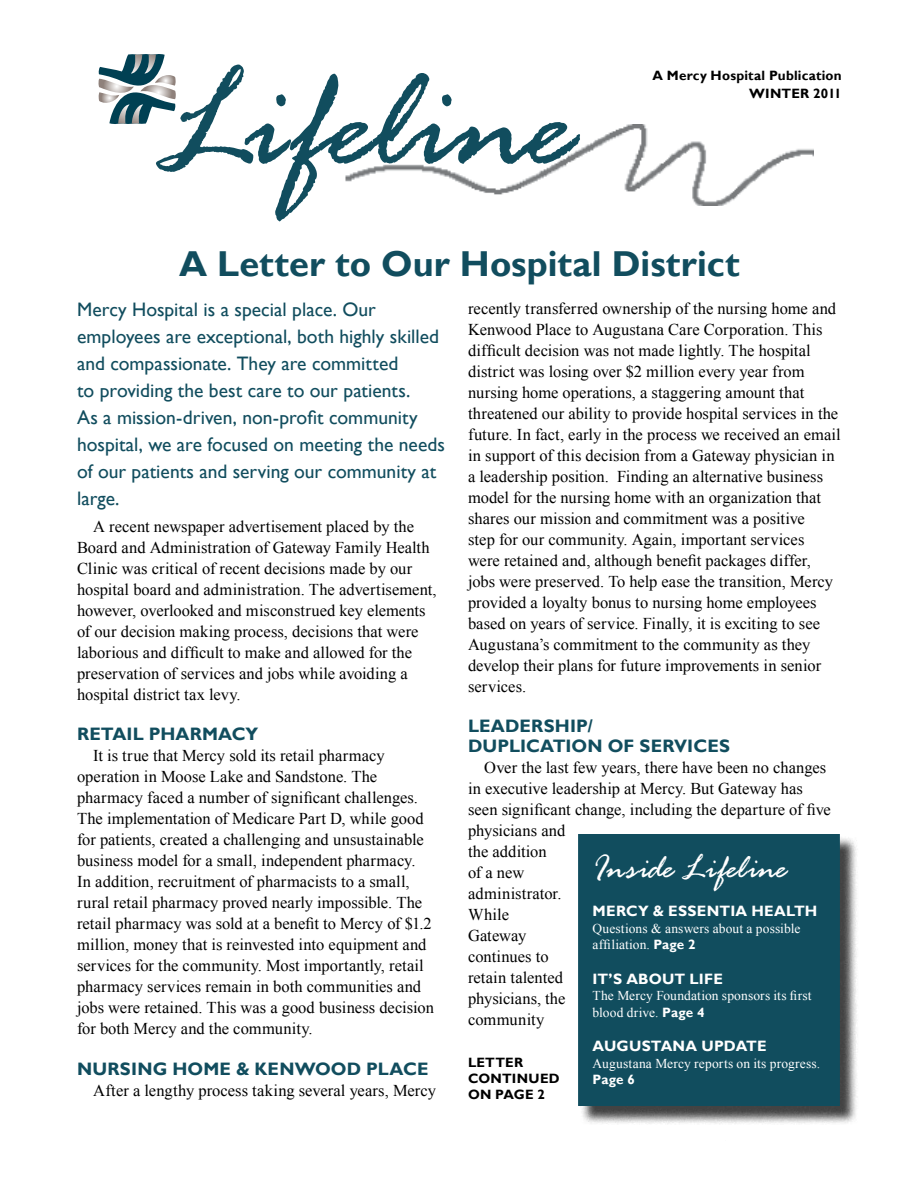
<style>
.page{position:relative;width:918px;height:1188px;background:#fff}
.page>*{position:absolute;margin:0;border:0;box-sizing:border-box;transform-origin:0 0}
.t1{font:italic 150px "Rage";letter-spacing:-.01em;color:#114d5e}
.t2{font:700 36px "Gill Sans";color:#114d5e}
.t3{font:italic 36px "Rage";letter-spacing:.005em;color:#fff}
.t4{font:19.5px/27px "Gill Sans";color:#114d5e}
.t5{font:700 18px/19.5px "Gill Sans";letter-spacing:.01em;color:#114d5e}
.t6{font:16.5px/21px "Times New Roman";color:#000}
.t7{font:700 15px "Gill Sans";letter-spacing:.015em;color:#fff}
.t8{font:13.5px/16.5px "Times New Roman";letter-spacing:.01em;color:#fff}
.t9{font:700 13.5px/16.2px "Gill Sans";letter-spacing:.02em;color:#000}
.t10{font:700 13.5px "Gill Sans";color:#fff}
.s1{font-family:"Gill Sans";font-weight:700}
</style>
<div class="page">
<img style="left:345px;top:124px;width:468px;height:81px">
<div style="left:581px;top:836px;width:278px;height:289px;background:#000;opacity:.75"></div>
<div style="left:578px;top:834px;width:262px;height:272px;background:#114d5e"></div>
<svg style="left:98px;top:54px;width:78px;height:70px"></svg>
<h1 class="t1" style="left:159px;top:43px;width:416px">Lifeline</h1>
<p class="t9" style="left:653px;top:67px;width:191px;line-height:18px;text-align:right">A MERCY HOSPITAL PUBLICATION<br>WINTER 2011</p>
<h2 class="t2" style="left:179px;top:242px;width:562px">A LETTER TO OUR HOSPITAL DISTRICT</h2>
<p class="t4" style="left:77px;top:296px;width:369px">Mercy Hospital is a special place. Our employees are exceptional, both highly skilled and compassionate. They are committed<br>to providing the best care to our patients.<br>As a mission-driven, non-profit community hospital, we are focused on meeting the needs of our patients and serving our community at large.</p>
<p class="t6" style="left:77px;top:516px;width:361px;text-indent:16px">A recent newspaper advertisement placed by the Board and Administration of Gateway Family Health Clinic was critical of recent decisions made by our hospital board and administration. The advertisement, however, overlooked and misconstrued key elements of our decision making process, decisions that were laborious and difficult to make and allowed for the preservation of services and jobs while avoiding a hospital district tax levy.</p>
<p class="t5" style="left:77px;top:725px;width:169px">RETAIL PHARMACY</p>
<p class="t6" style="left:77px;top:745px;width:358px;text-indent:16px">It is true that Mercy sold its retail pharmacy operation in Moose Lake and Sandstone. The pharmacy faced a number of significant challenges.<br>The implementation of Medicare Part D, while good for patients, created a challenging and unsustainable business model for a small, independent pharmacy.<br>In addition, recruitment of pharmacists to a small, rural retail pharmacy proved nearly impossible. The retail pharmacy was sold at a benefit to Mercy of $1.2 million, money that is reinvested into equipment and services for the community. Most importantly, retail pharmacy services remain in both communities and jobs were retained. This was a good business decision for both Mercy and the community.</p>
<p class="t5" style="left:77px;top:1059px;width:254px">NURSING HOME &amp; KENWOOD</p>
<p class="t5" style="left:366px;top:1059px;width:64px">PLACE</p>
<p class="t6" style="left:93px;top:1080px;width:344px">After a lengthy process taking several years, Mercy</p>
<p class="t6" style="left:468px;top:298px;width:374px">recently transferred ownership of the nursing home and Kenwood Place to Augustana Care Corporation. This difficult decision was not made lightly. The hospital district was losing over $2 million every year from nursing home operations, a staggering amount that threatened our ability to provide hospital services in the future. In fact, early in the process we received an email in support of this decision from a Gateway physician in a leadership position. Finding an alternative business model for the nursing home with an organization that shares our mission and commitment was a positive<br>step for our community. Again, important services<br>were retained and, although benefit packages differ, jobs were preserved. To help ease the transition, Mercy provided a loyalty bonus to nursing home employees based on years of service. Finally, it is exciting to see Augustana’s commitment to the community as they develop their plans for future improvements in senior services.</p>
<p class="t5" style="left:468px;top:717px;width:262px">LEADERSHIP/<br>DU PLICATION OF SERVICES</p>
<p class="t6" style="left:468px;top:757px;width:364px;text-indent:16px">Over the last few years, there have been no changes in executive leadership at Mercy. But Gateway has seen significant change, including the departure of five physicians and<br>the addition<br>of a new<br>administrator.<br>While<br>Gateway<br>continues to<br>retain talented<br>physicians, the<br>community</p>
<h2 class="t3" style="left:593px;top:848px;width:196px">Inside Lifeline</h2>
<p class="t7" style="left:593px;top:902px;width:116px">MERCY &amp; ESSENTIA</p>
<p class="t7" style="left:751px;top:902px;width:55px">HEALTH</p>
<p class="t8" style="left:593px;top:920px;width:209px">Questions &amp; answers about a possible affiliation. <span class="s1">PAGE 2</span></p>
<p class="t7" style="left:593px;top:970px;width:130px">IT’S ABOUT LI FE</p>
<p class="t8" style="left:593px;top:987px;width:221px">The Mercy Foundation sponsors its first blood drive. <span class="s1">PAGE 4</span></p>
<p class="t7" style="left:593px;top:1037px;width:71px">AUGUSTANA</p>
<p class="t7" style="left:701px;top:1037px;width:46px">UPDATE</p>
<p class="t8" style="left:593px;top:1055px;width:229px">Augustana Mercy reports on its progress.</p>
<p class="t10" style="left:593px;top:1072px;width:44px">PAGE 6</p>
<p class="t9" style="left:468px;top:1055px;width:33px">LETTER<br>CONTIN</p>
<p class="t9" style="left:468px;top:1071px;width:93px;text-indent:60px">UED<br>ON PAGE 2</p>
</div>
